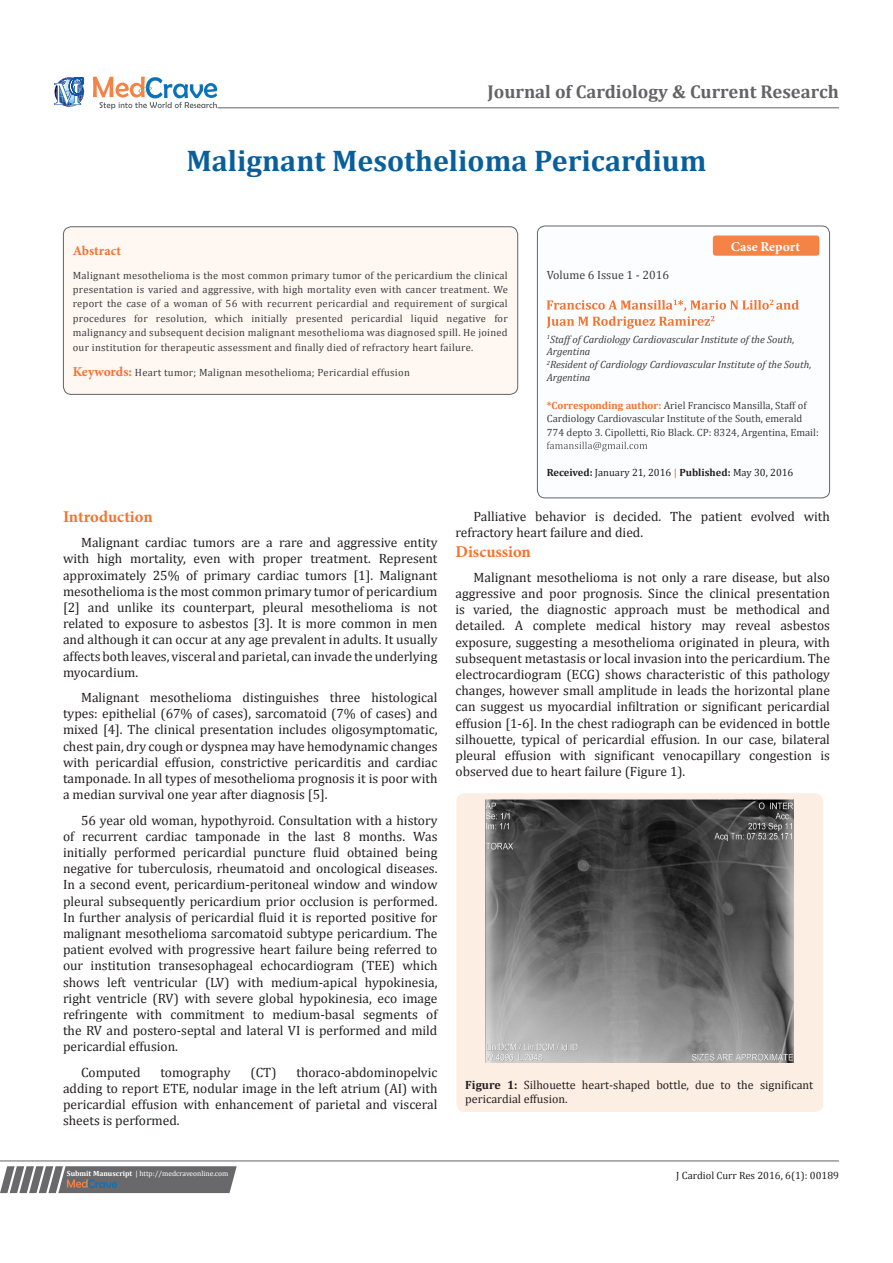
<style>
.page{position:relative;width:893px;height:1263px;background:#fff}
.page>*{position:absolute;margin:0;border:0;box-sizing:border-box;transform-origin:0 0}
.t1{font:700 30px "Cambria";color:#085f9c}
.t2{font:700 18.6px "Cambria";color:#636366}
.t3{font:700 16.5px "Minion Pro";color:#f37331}
.t4{font:13.5px/16.2px "Cambria";color:#231f20;text-align:justify}
.t5{font:700 13.5px "Minion Pro";letter-spacing:.005em;color:#fff}
.t6{font:700 13.5px "Minion Pro";color:#f37331}
.t7{font:12px/14.4px "Cambria";color:#231f20}
.t8{font:12px "Cambria";color:#3e3e3f}
.t9{font:10.5px/14.4px "Cambria";color:#3e3e3f}
.t10{font:italic 10.5px/12.6px "Cambria";color:#3e3e3f}
.t11{font:10.5px "Cambria";color:#231f20}
.t12{font:10.5px "Cambria";letter-spacing:.025em;color:#3e3e3f}
.t13{font:7.5px "Cambria";color:#fff}
.s1{font-family:"Minion Pro";font-weight:700;font-size:13.5px;color:#f37331}
.s2{font-weight:700;color:#f37331}
.s3{font-weight:700}
.s4{font-weight:700;color:#f58345}
</style>
<div class="page">
<svg style="left:54px;top:77px;width:30px;height:30px"></svg>
<svg style="left:93px;top:77px;width:124px;height:32px"></svg>
<svg style="left:0;top:1166px;width:237px;height:27px;background:#78787a"></svg>
<hr style="left:0;top:1161px;width:839px;height:1px;background:#626465">
<hr style="left:218px;top:108px;width:621px;height:1px;background:#626465">
<div style="left:537px;top:226px;width:293px;height:272px;background:#fbfdfe;border-radius:8px"></div>
<svg style="left:547px;top:300px;width:252px;height:29px"></svg>
<svg style="left:547px;top:442px;width:100px;height:9px"></svg>
<div style="left:537px;top:226px;width:293px;height:272px;border:1px solid #626465;border-radius:8px"></div>
<div style="left:713px;top:235px;width:106px;height:21px;background:#f58345;border-radius:3px"></div>
<div style="left:63px;top:227px;width:455px;height:167px;background:#fef7f2;border-radius:8px"></div>
<div style="left:63px;top:226px;width:455px;height:169px;border:1px solid #626465;border-radius:8px"></div>
<div style="left:456px;top:793px;width:367px;height:319px;background:#fdeee3;border-radius:8px"></div>
<img style="left:486px;top:800px;width:307px;height:262px">
<svg style="left:485px;top:799px;width:308px;height:1px"></svg>
<p class="t2" style="left:487px;top:79px;width:353px">Journal of Cardiology &amp; Current Research</p>
<p class="t1" style="left:186px;top:140px;width:521px">Malignant Mesothelioma Pericardium</p>
<p class="t6" style="left:73px;top:241px;width:50px">Abstract</p>
<p class="t9" style="left:73px;top:268px;width:437px;text-align:justify">Malignant mesothelioma is the most common primary tumor of the pericardium the clinical presentation is varied and aggressive, with high mortality even with cancer treatment. We report the case of a woman of 56 with recurrent pericardial and requirement of surgical procedures for resolution, which initially presented pericardial liquid negative for malignancy and subsequent decision malignant mesothelioma was diagnosed spill. He joined our institution for therapeutic assessment and finally died of refractory heart failure.</p>
<p class="t12" style="left:73px;top:366px;width:339px"><span class="s1">Keywords:</span> Heart tumor; Malignan mesothelioma; Pericardial effusion</p>
<p class="t8" style="left:547px;top:268px;width:124px">Volume 6 Issue 1 - 2016</p>
<p class="t5" style="left:731px;top:237px;width:71px">Case Report</p>
<p class="t10" style="left:547px;top:332px;width:249px"><sup>1</sup>Staff of Cardiology Cardiovascular Institute of the South,<br>Argentina</p>
<p class="t10" style="left:547px;top:358px;width:266px"><sup>2</sup>Resident of Cardiology Cardiovascular Institute of the South,<br>Argentina</p>
<p class="t9" style="left:547px;top:398px;width:274px;line-height:13.5px"><span class="s2">*Corresponding author:</span> Ariel Francisco Mansilla, Staff of<br>Cardiology Cardiovascular Institute of the South, emerald<br>774 depto 3. Cipolletti, Rio Black. CP: 8324, Argentina, Email:</p>
<p class="t11" style="left:547px;top:466px;width:248px"><span class="s3">Received:</span> January 21, 2016 <span class="s4">|</span> <span class="s3">Published:</span> May 30, 2016</p>
<p class="t3" style="left:63px;top:505px;width:91px">Introduction</p>
<p class="t4" style="left:63px;top:534px;width:376px;text-indent:18px">Malignant cardiac tumors are a rare and aggressive entity with high mortality, even with proper treatment. Represent approximately 25% of primary cardiac tumors [1]. Malignant mesothelioma is the most common primary tumor of pericardium [2] and unlike its counterpart, pleural mesothelioma is not related to exposure to asbestos [3]. It is more common in men and although it can occur at any age prevalent in adults. It usually affects both leaves, visceral and parietal, can invade the underlying myocardium.</p>
<p class="t4" style="left:63px;top:689px;width:376px;text-indent:18px">Malignant mesothelioma distinguishes three histological types: epithelial (67% of cases), sarcomatoid (7% of cases) and mixed [4]. The clinical presentation includes oligosymptomatic, chest pain, dry cough or dyspnea may have hemodynamic changes with pericardial effusion, constrictive pericarditis and cardiac tamponade. In all types of mesothelioma prognosis it is poor with a median survival one year after diagnosis [5].</p>
<p class="t4" style="left:63px;top:812px;width:376px;text-indent:18px">56 year old woman, hypothyroid. Consultation with a history of recurrent cardiac tamponade in the last 8 months. Was initially performed pericardial puncture fluid obtained being negative for tuberculosis, rheumatoid and oncological diseases.<br>In a second event, pericardium-peritoneal window and window pleural subsequently pericardium prior occlusion is performed.<br>In further analysis of pericardial fluid it is reported positive for malignant mesothelioma sarcomatoid subtype pericardium. The patient evolved with progressive heart failure being referred to our institution transesophageal echocardiogram (TEE) which shows left ventricular (LV) with medium-apical hypokinesia, right ventricle (RV) with severe global hypokinesia, eco image refringente with commitment to medium-basal segments of the RV and postero-septal and lateral VI is performed and mild pericardial effusion.</p>
<p class="t4" style="left:81px;top:1064px;width:61px">Computed</p>
<p class="t4" style="left:160px;top:1064px;width:72px">tomography</p>
<p class="t4" style="left:251px;top:1064px;width:27px">(CT)</p>
<p class="t4" style="left:63px;top:1064px;width:376px;text-indent:233px">thoraco-abdominopelvic adding to report ETE, nodular image in the left atrium (AI) with pericardial effusion with enhancement of parietal and visceral sheets is performed.</p>
<p class="t13" style="left:67px;top:1169px;width:163px"><span class="s3">Submit Manuscript</span> | http://medcraveonline.com</p>
<p class="t4" style="left:455px;top:508px;width:376px;text-indent:18px">Palliative behavior is decided. The patient evolved with refractory heart failure and died.</p>
<p class="t3" style="left:455px;top:540px;width:77px">Discussion</p>
<p class="t4" style="left:455px;top:569px;width:376px;text-indent:18px">Malignant mesothelioma is not only a rare disease, but also aggressive and poor prognosis. Since the clinical presentation is varied, the diagnostic approach must be methodical and detailed. A complete medical history may reveal asbestos exposure, suggesting a mesothelioma originated in pleura, with subsequent metastasis or local invasion into the pericardium. The electrocardiogram (ECG) shows characteristic of this pathology changes, however small amplitude in leads the horizontal plane can suggest us myocardial infiltration or significant pericardial effusion [1-6]. In the chest radiograph can be evidenced in bottle silhouette, typical of pericardial effusion. In our case, bilateral pleural effusion with significant venocapillary congestion is observed due to heart failure (Figure 1).</p>
<p class="t7" style="left:465px;top:1077px;width:350px"><span class="s3">Figure 1:</span> Silhouette heart-shaped bottle, due to the significant pericardial effusion.</p>
<p class="t11" style="left:676px;top:1169px;width:164px">J Cardiol Curr Res 2016, 6(1): 00189</p>
</div>
